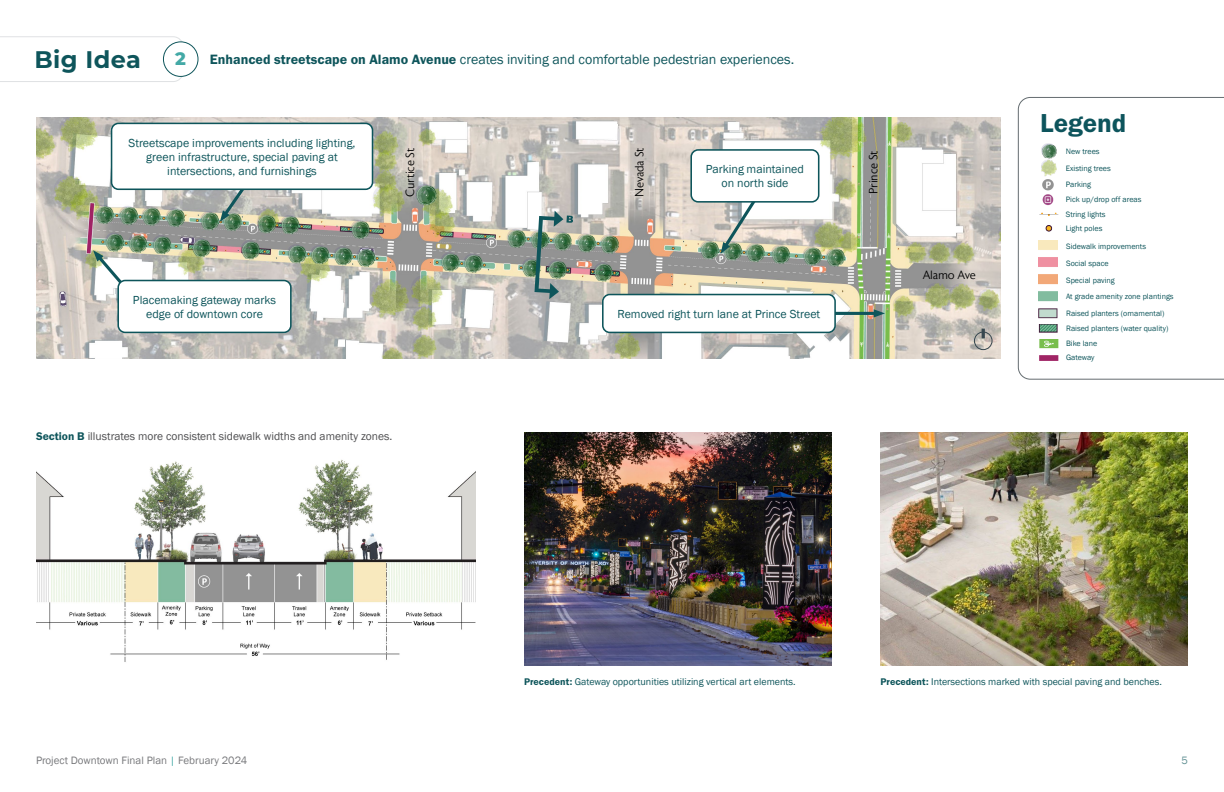
<style>
.page{position:relative;width:1224px;height:792px;background:#fff}
.page>*{position:absolute;margin:0;border:0;box-sizing:border-box;transform-origin:0 0}
.t1{font:26.9px "Franklin Gothic URW Dem";color:#0d545c}
.t2{font:700 24px "Montserrat";letter-spacing:.02em;color:#0e555b}
.t3{font:800 18px "Montserrat";color:#43a9a6}
.t4{font:14px "Franklin Gothic";color:#0e555b}
.t5{font:12px/14px "Franklin Gothic";color:#0e555b;text-align:center}
.t6{font:300 12px "Astoria Sans";letter-spacing:-.02em;color:#000}
.t7{font:11.5px "Franklin Gothic";color:#4d4d4f}
.t8{font:11px "Franklin Gothic";color:#77787b}
.t9{font:11px "Franklin Gothic";color:#629194}
.t10{font:10px "Franklin Gothic";color:#0e555b}
.t11{font:8px/14.5px "Franklin Gothic";color:#0e555b}
.s1{font-family:"Franklin Gothic URW Dem"}
.s2{font-family:"Franklin Gothic URW Dem";color:#0e555b}
.s3{color:#43a9a6}
</style>
<div class="page">
<img style="left:524px;top:432px;width:308px;height:234px">
<img style="left:881px;top:432px;width:307px;height:234px">
<svg style="left:0;top:36px;width:182px;height:46px"></svg>
<div style="left:163px;top:42px;width:35px;height:34px;background:#fff;border-radius:50%"></div>
<div style="left:163px;top:41px;width:36px;height:36px;border:1px solid #0e555b;border-radius:50%"></div>
<img style="left:36px;top:459px;width:439px;height:203px">
<img style="left:36px;top:118px;width:964px;height:241px">
<svg style="left:720px;top:203px;width:43px;height:51px;background:#b5bdb2"></svg>
<svg style="left:220px;top:190px;width:36px;height:32px"></svg>
<svg style="left:93px;top:250px;width:61px;height:70px"></svg>
<hr style="left:824px;top:312px;width:54px;height:3px;background:#0e555b">
<svg style="left:874px;top:309px;width:11px;height:9px"></svg>
<svg style="left:974px;top:329px;width:19px;height:21px"></svg>
<img style="left:535px;top:211px;width:38px;height:88px">
<div style="left:118px;top:281px;width:173px;height:51px;background:#fff;border-radius:7px"></div>
<div style="left:117px;top:280px;width:175px;height:53px;border:2px solid #0e555b;border-radius:7px"></div>
<div style="left:603px;top:295px;width:232px;height:37px;background:#fff;border-radius:7px"></div>
<div style="left:602px;top:294px;width:234px;height:39px;border:2px solid #0e555b;border-radius:7px"></div>
<div style="left:691px;top:150px;width:128px;height:52px;background:#fff;border-radius:7px"></div>
<div style="left:690px;top:149px;width:129px;height:54px;border:2px solid #0e555b;border-radius:7px"></div>
<div style="left:112px;top:123px;width:261px;height:66px;background:#fff;border-radius:7px"></div>
<div style="left:111px;top:123px;width:262px;height:67px;border:2px solid #0e555b;border-radius:7px"></div>
<svg style="left:1018px;top:97px;width:206px;height:283px"></svg>
<img style="left:1038px;top:209px;width:21px;height:11px">
<img style="left:1040px;top:143px;width:17px;height:34px">
<img style="left:1038px;top:309px;width:20px;height:10px">
<img style="left:1042px;top:178px;width:14px;height:29px">
<img style="left:1039px;top:324px;width:19px;height:10px">
<img style="left:1038px;top:338px;width:21px;height:12px">
<img style="left:1038px;top:223px;width:21px;height:11px">
<img style="left:1038px;top:354px;width:21px;height:9px">
<img style="left:1039px;top:240px;width:19px;height:64px">
<h2 class="t2" style="left:34px;top:42px;width:108px">Big Idea</h2>
<h3 class="t3" style="left:175px;top:46px;width:12px">2</h3>
<h3 class="t4" style="left:210px;top:51px;width:584px"><span class="s1">Enhanced streetscape on Alamo Avenue</span> creates inviting and comfortable pedestrian experiences.</h3>
<h3 class="t5" style="left:129px;top:136px;width:229px">Streetscape improvements including lighting, green infrastructure, special paving at intersections, and furnishings</h3>
<h3 class="t6" style="left:404px;top:197px;width:50px;rotate:-90deg">Curtice St</h3>
<h3 class="t6" style="left:633px;top:197px;width:51px;rotate:-90deg">Nevada St</h3>
<h3 class="t6" style="left:867px;top:194px;width:44px;rotate:-90deg">Prince St</h3>
<h3 class="t5" style="left:706px;top:162px;width:100px">Parking maintained on north side</h3>
<h3 class="t5" style="left:133px;top:293px;width:145px">Placemaking gateway marks edge of downtown core</h3>
<h3 class="t7" style="left:36px;top:429px;width:358px"><span class="s2">Section B</span> illustrates more consistent sidewalk widths and amenity zones.</h3>
<h3 class="t5" style="left:618px;top:307px;width:204px">Removed right turn lane at Prince Street</h3>
<h3 class="t6" style="left:923px;top:269px;width:55px">Alamo Ave</h3>
<h1 class="t1" style="left:1040px;top:106px;width:88px">Legend</h1>
<p class="t11" style="left:1066px;top:144px;width:35px">New trees</p>
<p class="t11" style="left:1066px;top:161px;width:47px">Existing trees</p>
<p class="t11" style="left:1066px;top:178px;width:27px">Parking</p>
<p class="t11" style="left:1066px;top:193px;width:77px">Pick up/drop off areas</p>
<p class="t11" style="left:1066px;top:207px;width:41px">String lights</p>
<p class="t11" style="left:1066px;top:221px;width:38px">Light poles</p>
<p class="t11" style="left:1066px;top:239px;width:81px">Sidewalk improvements</p>
<p class="t11" style="left:1066px;top:273px;width:50px">Special paving</p>
<p class="t11" style="left:1066px;top:306px;width:100px">Raised planters (ornamental)</p>
<p class="t11" style="left:1066px;top:256px;width:44px">Social space</p>
<p class="t11" style="left:1066px;top:290px;width:109px">At grade amenity zone plantings</p>
<p class="t11" style="left:1066px;top:322px;width:104px">Raised planters (water quality)</p>
<p class="t11" style="left:1066px;top:336px;width:33px">Bike lane<br>Gateway</p>
<p class="t10" style="left:524px;top:675px;width:273px"><span class="s1">Precedent:</span> Gateway opportunities utilizing vertical art elements.</p>
<p class="t10" style="left:881px;top:675px;width:281px"><span class="s1">Precedent:</span> Intersections marked with special paving and benches.</p>
<h3 class="t8" style="left:36px;top:753px;width:213px">Project Downtown Final Plan <span class="s3">|</span> February 2024</h3>
<h3 class="t9" style="left:1182px;top:753px;width:8px">5</h3>
</div>
